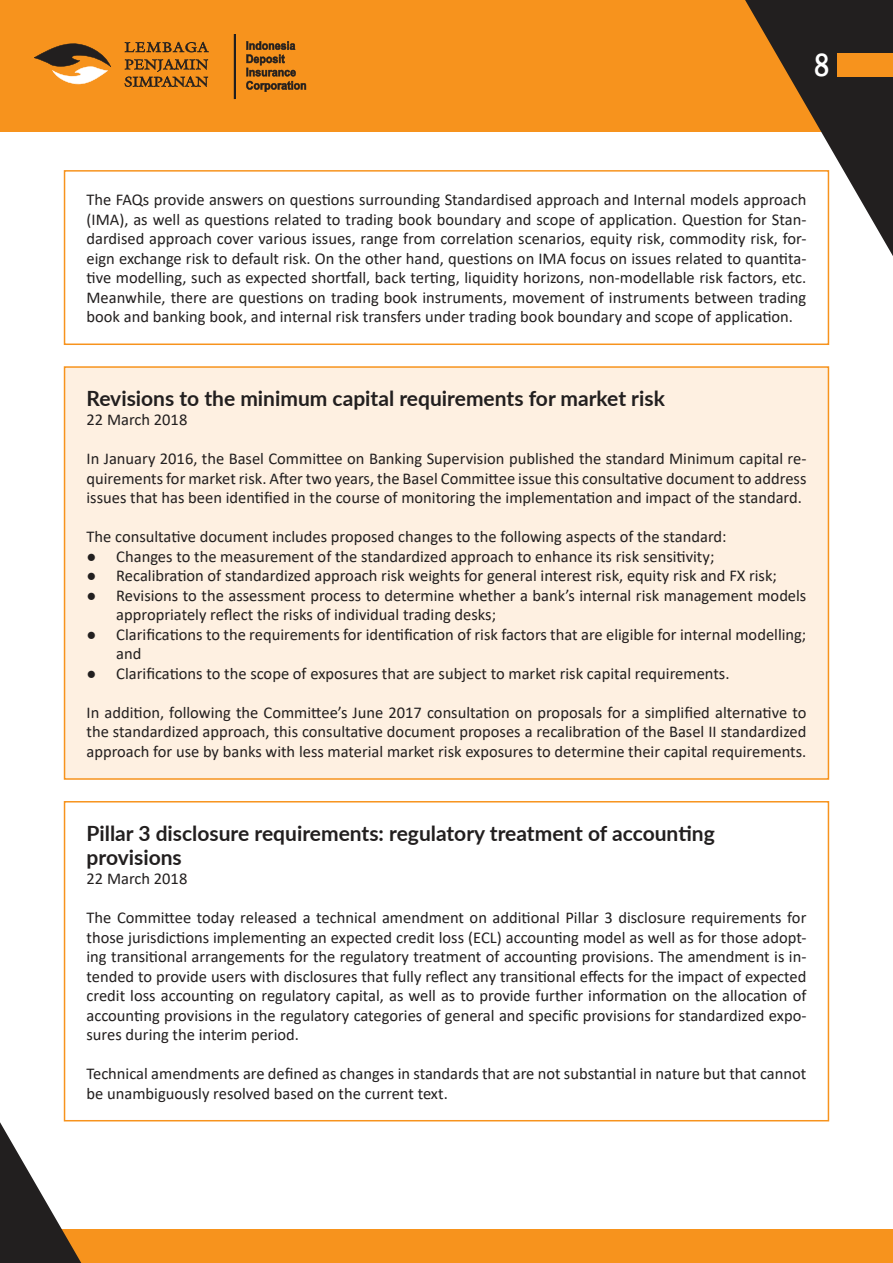
<style>
.page{position:relative;width:893px;height:1263px;background:#fff}
.page>*{position:absolute;margin:0;border:0;box-sizing:border-box;transform-origin:0 0}
.t1{font:500 condensed 33px "Franklin Gothic";color:#fff;scale:.9 1}
.t2{font:700 21px/24px "Lato";color:#221f1f}
.t3{font:16.5px/19.5px "Calibri";color:#221f1f;text-align:justify}
</style>
<div class="page">
<div style="left:0;top:0;width:893px;height:132px;background:#f7931d"></div>
<svg style="left:124px;top:42px;width:85px;height:45px"></svg>
<svg style="left:234px;top:34px;width:2px;height:65px"></svg>
<svg style="left:246px;top:41px;width:60px;height:51px"></svg>
<svg style="left:34px;top:43px;width:77px;height:42px"></svg>
<svg style="left:745px;top:0;width:148px;height:293px"></svg>
<div style="left:838px;top:53px;width:55px;height:23px;background:#f7931d"></div>
<div style="left:0;top:1229px;width:893px;height:34px;background:#f7931d"></div>
<svg style="left:0;top:1085px;width:94px;height:178px"></svg>
<div style="left:64px;top:170px;width:765px;height:175px;border:2px solid #f7931d"></div>
<div style="left:64px;top:801px;width:765px;height:320px;border:2px solid #f7931d"></div>
<div style="left:65px;top:367px;width:763px;height:412px;background:#fef0e1"></div>
<div style="left:64px;top:366px;width:765px;height:414px;border:2px solid #f7931d"></div>
<h1 class="t1" style="left:814px;top:46px;width:18px">8</h1>
<p class="t3" style="left:87px;top:190px;width:721px">The FAQs provide answers on ques琀椀ons surrounding Standardised approach and Internal models approach (IMA), as well as ques琀椀ons related to trading book boundary and scope of applica琀椀on. Ques琀椀on for Stan&shy;dardised approach cover various issues, range from correla琀椀on scenarios, equity risk, commodity risk, for&shy;eign exchange risk to default risk. On the other hand, ques琀椀ons on IMA focus on issues related to quan琀椀ta-琀椀ve modelling, such as expected shor琀昀all, back ter琀椀ng, liquidity horizons, non-modellable risk factors, etc.<br>Meanwhile, there are ques琀椀ons on trading book instruments, movement of instruments between trading book and banking book, and internal risk transfers under trading book boundary and scope of applica琀椀on.</p>
<p class="t2" style="left:87px;top:385px;width:580px">Revisions to the minimum capital requirements for market risk</p>
<p class="t3" style="left:87px;top:410px;width:102px">22 March 2018</p>
<p class="t3" style="left:87px;top:449px;width:721px">In January 2016, the Basel Commi琀琀ee on Banking Supervision published the standard Minimum capital re&shy;quirements for market risk. A昀琀er two years, the Basel Commi琀琀ee issue this consulta琀椀ve document to address issues that has been iden琀椀昀椀ed in the course of monitoring the implementa琀椀on and impact of the standard.</p>
<p class="t3" style="left:87px;top:527px;width:642px">The consulta琀椀ve document includes proposed changes to the following aspects of the standard:</p>
<p class="t3" style="left:87px;top:546px;width:629px">● Changes to the measurement of the standardized approach to enhance its risk sensi琀椀vity;</p>
<p class="t3" style="left:87px;top:566px;width:692px">● Recalibra琀椀on of standardized approach risk weights for general interest risk, equity risk and FX risk;</p>
<p class="t3" style="left:116px;top:585px;width:692px;text-indent:-30px">● Revisions to the assessment process to determine whether a bank’s internal risk management models appropriately re昀氀ect the risks of individual trading desks;</p>
<p class="t3" style="left:116px;top:624px;width:692px;text-indent:-30px">● Clari昀椀ca琀椀ons to the requirements for iden琀椀昀椀ca琀椀on of risk factors that are eligible for internal modelling; and</p>
<p class="t3" style="left:87px;top:663px;width:644px">● Clari昀椀ca琀椀ons to the scope of exposures that are subject to market risk capital requirements.</p>
<p class="t3" style="left:87px;top:702px;width:721px">In addi琀椀on, following the Commi琀琀ee’s June 2017 consulta琀椀on on proposals for a simpli昀椀ed alterna琀椀ve to the standardized approach, this consulta琀椀ve document proposes a recalibra琀椀on of the Basel II standardized approach for use by banks with less material market risk exposures to determine their capital requirements.</p>
<p class="t2" style="left:87px;top:820px;width:630px">Pillar 3 disclosure requirements: regulatory treatment of accoun琀椀ng provisions</p>
<p class="t3" style="left:87px;top:868px;width:102px">22 March 2018</p>
<p class="t3" style="left:87px;top:907px;width:721px">The Commi琀琀ee today released a technical amendment on addi琀椀onal Pillar 3 disclosure requirements for those jurisdic琀椀ons implemen琀椀ng an expected credit loss (ECL) accoun琀椀ng model as well as for those adopt&shy;ing transi琀椀onal arrangements for the regulatory treatment of accoun琀椀ng provisions. The amendment is in&shy;tended to provide users with disclosures that fully re昀氀ect any transi琀椀onal e昀昀ects for the impact of expected credit loss accoun琀椀ng on regulatory capital, as well as to provide further informa琀椀on on the alloca琀椀on of accoun琀椀ng provisions in the regulatory categories of general and speci昀椀c provisions for standardized expo&shy;sures during the interim period.</p>
<p class="t3" style="left:87px;top:1063px;width:721px">Technical amendments are de昀椀ned as changes in standards that are not substan琀椀al in nature but that cannot be unambiguously resolved based on the current text.</p>
</div>
